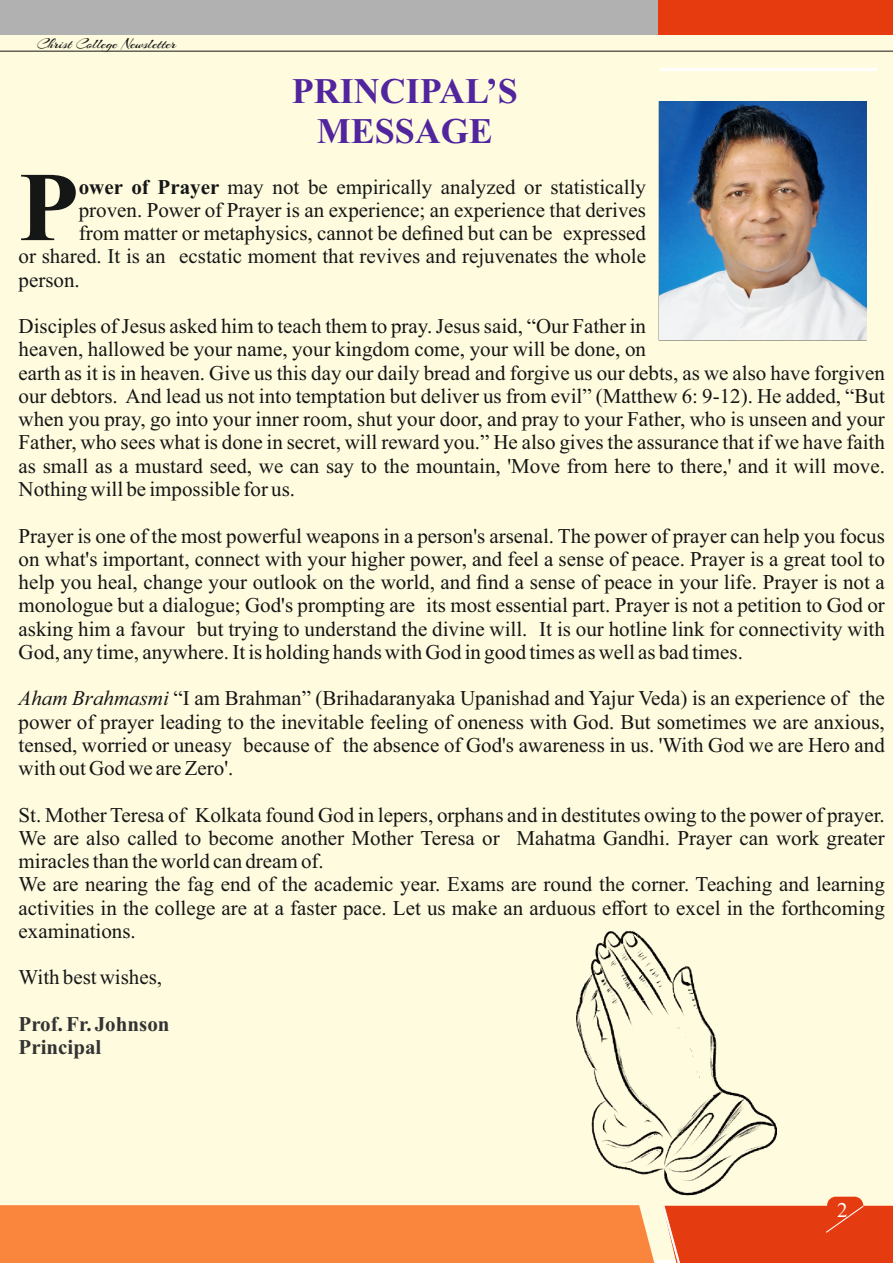
<style>
.page{position:relative;width:893px;height:1263px;background:#fff}
.page>*{position:absolute;margin:0;border:0;box-sizing:border-box;transform-origin:0 0}
.t1{font:700 98.4px "Times New Roman";color:#151616}
.t2{font:700 36px/39.9px "Times New Roman";color:#50259d;text-align:center}
.t3{font:21px/23.2px "Times New Roman";color:#151616}
.t4{font:700 21px/23.2px "Times New Roman";color:#333}
.t5{font:21px "Times New Roman";color:#fff}
.t6{font:15px "Arizonia";color:#151616}
.s1{font-weight:700}
.s2{font-style:italic}
</style>
<div class="page">
<div style="left:0;top:3px;width:893px;height:1257px;background:#fffbde"></div>
<div style="left:0;top:0;width:893px;height:35px;background:#b2b1b2"></div>
<div style="left:658px;top:0;width:235px;height:35px;background:#e53b0f"></div>
<hr style="left:0;top:51px;width:893px;height:1px;background:#151616">
<hr style="left:660px;top:68px;width:216px;height:2px;background:#fff">
<img style="left:659px;top:102px;width:207px;height:238px">
<div style="left:0;top:1205px;width:654px;height:58px;background:#fa853d"></div>
<div style="left:827px;top:1197px;width:36px;height:23px;background:#e53b10;border-radius:9px"></div>
<div style="left:674px;top:1205px;width:219px;height:58px;background:#e53b10"></div>
<img style="left:462px;top:930px;width:391px;height:324px">
<p class="t6" style="left:37px;top:35px;width:141px">Christ College Newsletter</p>
<h2 class="t2" style="left:292px;top:75px;width:228px">PRINCIPAL’S<br>MESSAGE</h2>
<h1 class="t1" style="left:19px;top:173px;width:62px">P</h1>
<p class="t3" style="left:79px;top:177px;width:569px"><span class="s1">ower of Prayer</span> may not be empirically analyzed or statistically</p>
<p class="t3" style="left:79px;top:200px;width:569px">proven. Power of Prayer is an experience; an experience that derives</p>
<p class="t3" style="left:79px;top:223px;width:569px">from matter or metaphysics, cannot be defined but can be expressed</p>
<p class="t3" style="left:19px;top:247px;width:629px">or shared. It is an ecstatic moment that revives and rejuvenates the whole</p>
<p class="t3" style="left:19px;top:270px;width:63px">person.</p>
<p class="t3" style="left:19px;top:316px;width:868px">Disciples of Jesus asked him to teach them to pray. Jesus said, “Our Father in<br>heaven, hallowed be your name, your kingdom come, your will be done, on<br>earth as it is in heaven. Give us this day our daily bread and forgive us our debts, as we also have forgiven our debtors. And lead us not into temptation but deliver us from evil” (Matthew 6: 9-12). He added, “But when you pray, go into your inner room, shut your door, and pray to your Father, who is unseen and your Father, who sees what is done in secret, will reward you.” He also gives the assurance that if we have faith as small as a mustard seed, we can say to the mountain, 'Move from here to there,' and it will move.<br>Nothing will be impossible for us.</p>
<p class="t3" style="left:19px;top:526px;width:868px;text-align:justify">Prayer is one of the most powerful weapons in a person's arsenal. The power of prayer can help you focus on what's important, connect with your higher power, and feel a sense of peace. Prayer is a great tool to help you heal, change your outlook on the world, and find a sense of peace in your life. Prayer is not a monologue but a dialogue; God's prompting are its most essential part. Prayer is not a petition to God or asking him a favour but trying to understand the divine will. It is our hotline link for connectivity with God, any time, anywhere. It is holding hands with God in good times as well as bad times.</p>
<p class="t3" style="left:19px;top:689px;width:868px;text-align:justify"><span class="s2">Aham Brahmasmi</span> “I am Brahman” (Brihadaranyaka Upanishad and Yajur Veda) is an experience of the power of prayer leading to the inevitable feeling of oneness with God. But sometimes we are anxious, tensed, worried or uneasy because of the absence of God's awareness in us. 'With God we are Hero and with out God we are Zero'.</p>
<p class="t3" style="left:19px;top:805px;width:868px">St. Mother Teresa of Kolkata found God in lepers, orphans and in destitutes owing to the power of prayer.<br>We are also called to become another Mother Teresa or Mahatma Gandhi. Prayer can work greater miracles than the world can dream of.<br>We are nearing the fag end of the academic year. Exams are round the corner. Teaching and learning activities in the college are at a faster pace. Let us make an arduous effort to excel in the forthcoming examinations.</p>
<p class="t3" style="left:19px;top:968px;width:145px">With best wishes,</p>
<p class="t4" style="left:19px;top:1014px;width:152px">Prof. Fr. Johnson<br>Principal</p>
<p class="t5" style="left:837px;top:1202px;width:12px">2</p>
</div>
